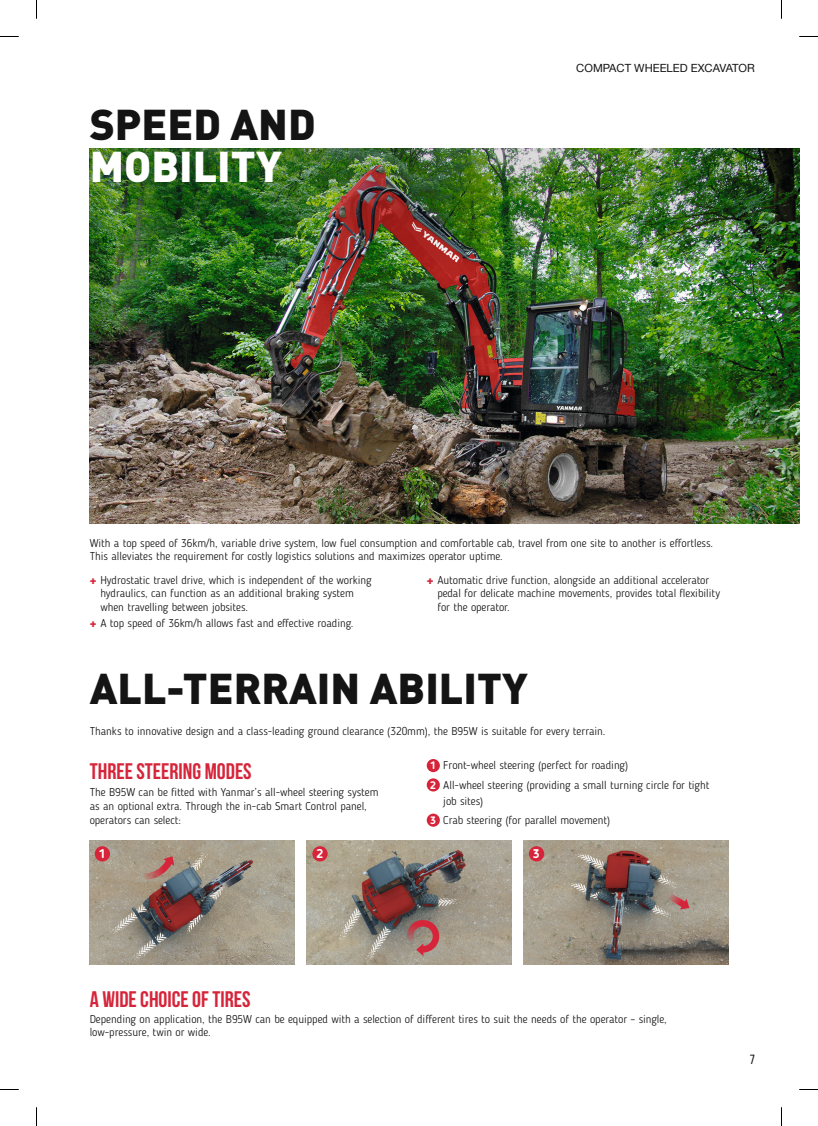
<style>
.page{position:relative;width:818px;height:1126px;background:#fff}
.page>*{position:absolute;margin:0;border:0;box-sizing:border-box;transform-origin:0 0}
.t1{font:900 42.5px "DINOT";color:#131413}
.t2{font:900 42.5px "DINOT";color:#fff}
.t3{font:700 22.5px "Bebas Neue";color:#d6253a}
.t4{font:13.25px "Bebas Neue";color:#131413}
.t5{font:700 12.5px "Blogger Sans";color:#fff}
.t6{font:300 11.25px/13.1px "Blogger Sans";color:#131413}
.t7{font:11.25px "Helvetica Neue LT Com";color:#131413}
.s1{font-family:"Helvetica Neue LT Com";font-weight:900;color:#d6253a}
.s2{font-weight:700;font-size:10.75px;color:#fff}
</style>
<div class="page">
<img style="left:90px;top:272px;width:708px;height:252px">
<img style="left:90px;top:148px;width:708px;height:124px">
<div style="left:426px;top:759px;width:13px;height:13px;background:#d6253a;border-radius:50%"></div>
<div style="left:426px;top:778px;width:13px;height:13px;background:#d6253a;border-radius:50%"></div>
<div style="left:426px;top:813px;width:13px;height:13px;background:#d6253a;border-radius:50%"></div>
<img style="left:90px;top:840px;width:205px;height:124px">
<svg style="left:143px;top:853px;width:31px;height:26px"></svg>
<div style="left:95px;top:846px;width:15px;height:15px;background:#d6253a;border-radius:50%"></div>
<img style="left:306px;top:840px;width:205px;height:124px">
<svg style="left:406px;top:919px;width:33px;height:36px"></svg>
<div style="left:312px;top:846px;width:15px;height:15px;background:#d6253a;border-radius:50%"></div>
<img style="left:523px;top:840px;width:204px;height:124px">
<svg style="left:666px;top:892px;width:25px;height:17px"></svg>
<div style="left:528px;top:846px;width:16px;height:15px;background:#d6253a;border-radius:50%"></div>
<svg style="left:0;top:36px;width:19px;height:1px"></svg>
<svg style="left:799px;top:36px;width:18px;height:1px"></svg>
<svg style="left:0;top:1089px;width:19px;height:1px"></svg>
<svg style="left:799px;top:1089px;width:18px;height:1px"></svg>
<svg style="left:36px;top:0;width:1px;height:19px"></svg>
<svg style="left:36px;top:1107px;width:1px;height:18px"></svg>
<h1 class="t1" style="left:90px;top:96px;width:227px">SPEED AND</h1>
<h1 class="t2" style="left:90px;top:138px;width:193px">MOBILITY</h1>
<p class="t7" style="left:576px;top:61px;width:180px">COMPACT WHEELED EXCAVATOR</p>
<p class="t6" style="left:90px;top:537px;width:624px">With a top speed of 36km/h, variable drive system, low fuel consumption and comfortable cab, travel from one site to another is effortless.<br>This alleviates the requirement for costly logistics solutions and maximizes operator uptime.</p>
<p class="t6" style="left:100px;top:573px;width:272px;text-indent:-11px"><span class="s1">+</span> Hydrostatic travel drive, which is independent of the working hydraulics, can function as an additional braking system when travelling between jobsites.</p>
<p class="t6" style="left:90px;top:616px;width:265px"><span class="s1">+</span> A top speed of 36km/h allows fast and effective roading.</p>
<p class="t6" style="left:437px;top:573px;width:284px;text-indent:-11px"><span class="s1">+</span> Automatic drive function, alongside an additional accelerator pedal for delicate machine movements, provides total flexibility for the operator.</p>
<h1 class="t1" style="left:90px;top:659px;width:439px">ALL-TERRAIN ABILITY</h1>
<p class="t6" style="left:90px;top:724px;width:517px">Thanks to innovative design and a class-leading ground clearance (320mm), the B95W is suitable for every terrain.</p>
<h2 class="t3" style="left:90px;top:758px;width:163px">THREE STEERING MODES</h2>
<p class="t6" style="left:90px;top:785px;width:290px;line-height:13.9px">The B95W can be fitted with Yanmar’s all-wheel steering system as an optional extra. Through the in-cab Smart Control panel, operators can select:</p>
<p class="t6" style="left:430px;top:755px;width:280px;line-height:19.4px"><span class="s2">1</span> Front-wheel steering (perfect for roading)<br><span class="s2">2</span> All-wheel steering (providing a small turning circle for tight</p>
<p class="t6" style="left:430px;top:791px;width:181px;line-height:19.4px;text-indent:13px">job sites)<br><span class="s2">3</span> Crab steering (for parallel movement)</p>
<p class="t5" style="left:99px;top:846px;width:8px">1</p>
<p class="t5" style="left:316px;top:846px;width:8px">2</p>
<p class="t5" style="left:532px;top:846px;width:8px">3</p>
<h2 class="t3" style="left:90px;top:986px;width:162px">A WIDE CHOICE OF TiRES</h2>
<p class="t6" style="left:90px;top:1012px;width:578px">Depending on application, the B95W can be equipped with a selection of different tires to suit the needs of the operator – single, low-pressure, twin or wide.</p>
<p class="t4" style="left:749px;top:1052px;width:7px">7</p>
</div>
